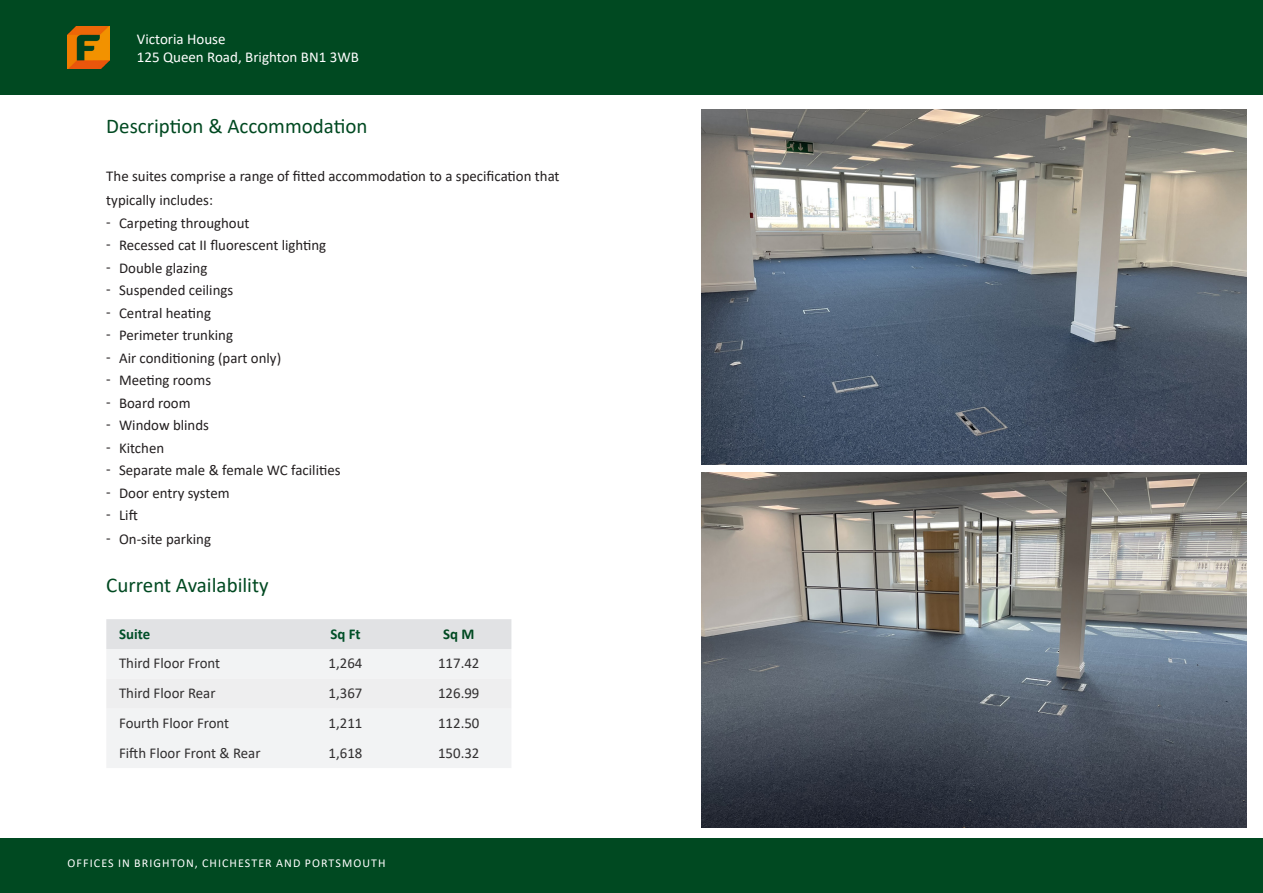
<style>
.page{position:relative;width:1263px;height:893px;background:#fff}
.page>*{position:absolute;margin:0;border:0;box-sizing:border-box;transform-origin:0 0}
.Flude_-_Sub_Header{font:21px "Calibri";color:#004921}
.Flude_-_Standard_Paragraph_Text{font:15px/24px "Calibri";color:#231f20}
.t1{font:15px "Calibri";color:#312f30}
.t2{font:15px "Calibri";color:#fff}
.t3{font:700 15px "Calibri";color:#004f28}
.t4{font:700 15px "Calibri";color:#004921}
.t5{font:12px "Calibri";letter-spacing:.09em;color:#fff}
</style>
<div class="page">
<div style="left:0;top:838px;width:1263px;height:55px;background:#004921"></div>
<div style="left:106px;top:619px;width:405px;height:30px;background:#e1e2e4"></div>
<div style="left:107px;top:649px;width:404px;height:119px;background:#f2f3f4"></div>
<div style="left:106px;top:679px;width:405px;height:29px;background:#eeeeef"></div>
<div style="left:0;top:0;width:1263px;height:95px;background:#004921"></div>
<img style="left:67px;top:26px;width:43px;height:42px">
<img style="left:702px;top:109px;width:545px;height:355px">
<img style="left:702px;top:473px;width:545px;height:354px">
<p class="t2" style="left:137px;top:28px;width:90px">Victoria House</p>
<p class="t2" style="left:137px;top:46px;width:223px">125 Queen Road, Brighton BN1 3WB</p>
<p class="Flude_-_Sub_Header" style="left:106px;top:112px;width:263px">Description &amp; Accommodation</p>
<p class="Flude_-_Standard_Paragraph_Text" style="left:106px;top:164px;width:455px">The suites comprise a range of fitted accommodation to a specification that typically includes:</p>
<p class="Flude_-_Standard_Paragraph_Text" style="left:106px;top:210px;width:145px">ͳ Carpeting throughout</p>
<p class="Flude_-_Standard_Paragraph_Text" style="left:106px;top:233px;width:221px">ͳ Recessed cat II fluorescent lighting</p>
<p class="Flude_-_Standard_Paragraph_Text" style="left:106px;top:255px;width:103px">ͳ Double glazing</p>
<p class="Flude_-_Standard_Paragraph_Text" style="left:106px;top:278px;width:128px">ͳ Suspended ceilings</p>
<p class="Flude_-_Standard_Paragraph_Text" style="left:106px;top:300px;width:106px">ͳ Central heating</p>
<p class="Flude_-_Standard_Paragraph_Text" style="left:106px;top:323px;width:128px">ͳ Perimeter trunking</p>
<p class="Flude_-_Standard_Paragraph_Text" style="left:106px;top:345px;width:176px">ͳ Air conditioning (part only)</p>
<p class="Flude_-_Standard_Paragraph_Text" style="left:106px;top:368px;width:106px">ͳ Meeting rooms</p>
<p class="Flude_-_Standard_Paragraph_Text" style="left:106px;top:390px;width:86px">ͳ Board room</p>
<p class="Flude_-_Standard_Paragraph_Text" style="left:106px;top:413px;width:104px">ͳ Window blinds</p>
<p class="Flude_-_Standard_Paragraph_Text" style="left:106px;top:435px;width:59px">ͳ Kitchen</p>
<p class="Flude_-_Standard_Paragraph_Text" style="left:106px;top:458px;width:236px">ͳ Separate male &amp; female WC facilities</p>
<p class="Flude_-_Standard_Paragraph_Text" style="left:106px;top:480px;width:125px">ͳ Door entry system</p>
<p class="Flude_-_Standard_Paragraph_Text" style="left:106px;top:503px;width:33px">ͳ Lift</p>
<p class="Flude_-_Standard_Paragraph_Text" style="left:106px;top:527px;width:106px">ͳ On-site parking</p>
<p class="Flude_-_Sub_Header" style="left:106px;top:571px;width:164px">Current Availability</p>
<p class="t3" style="left:119px;top:623px;width:33px">Suite</p>
<p class="t3" style="left:330px;top:623px;width:32px">Sq Ft</p>
<p class="t4" style="left:443px;top:623px;width:33px">Sq M</p>
<p class="t1" style="left:119px;top:653px;width:103px">Third Floor Front</p>
<p class="t1" style="left:329px;top:653px;width:35px">1,264</p>
<p class="t1" style="left:438px;top:653px;width:43px">117.42</p>
<p class="t1" style="left:119px;top:683px;width:98px">Third Floor Rear</p>
<p class="t1" style="left:329px;top:683px;width:35px">1,367</p>
<p class="t1" style="left:438px;top:683px;width:43px">126.99</p>
<p class="t1" style="left:119px;top:712px;width:112px">Fourth Floor Front</p>
<p class="t1" style="left:329px;top:712px;width:35px">1,211</p>
<p class="t1" style="left:438px;top:712px;width:43px">112.50</p>
<p class="t1" style="left:119px;top:742px;width:143px">Fifth Floor Front &amp; Rear</p>
<p class="t1" style="left:329px;top:742px;width:35px">1,618</p>
<p class="t1" style="left:438px;top:742px;width:43px">150.32</p>
<p class="t5" style="left:68px;top:855px;width:319px">OFFICES IN BRIGHTON, CHICHESTER AND PORTSMOUTH</p>
</div>
